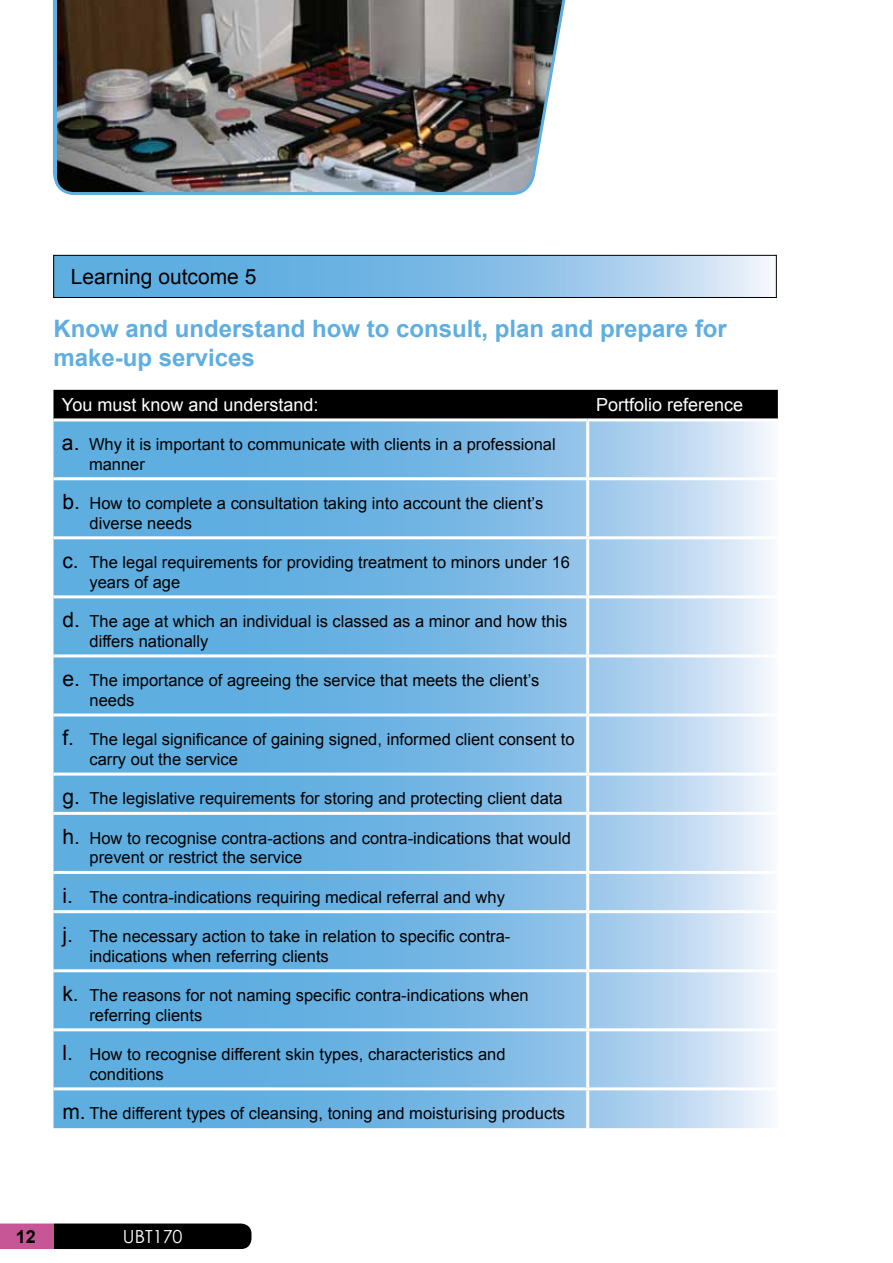
<style>
.page{position:relative;width:893px;height:1263px;background:#fff}
.page>*{position:absolute;margin:0;border:0;box-sizing:border-box;transform-origin:0 0}
.t1{font:700 24px/28.8px "Arial";color:#5eaee0}
.t2{font:21px "Arial";color:#000}
.t3{font:18px "Arial";color:#fff}
.t4{font:18px "Century Gothic";color:#fff}
.t5{font:700 18px "Arial";color:#000}
.t6{font:16.5px/19.8px "Arial";color:#000}
.s1{font-size:21px}
</style>
<div class="page">
<svg style="left:55px;top:257px;width:714px;height:39px;background:#85bee7"></svg>
<div style="left:53px;top:255px;width:723px;height:43px;border:1px solid #000"></div>
<div style="left:53px;top:390px;width:725px;height:28px;background:#000"></div>
<svg style="left:53px;top:421px;width:720px;height:707px;background:#83bde6"></svg>
<hr style="left:586px;top:421px;width:3px;height:56px;background:#fff">
<hr style="left:588px;top:477px;width:190px;height:3px;background:#fff">
<hr style="left:586px;top:480px;width:3px;height:56px;background:#fff">
<hr style="left:588px;top:536px;width:190px;height:3px;background:#fff">
<hr style="left:586px;top:539px;width:3px;height:56px;background:#fff">
<hr style="left:53px;top:595px;width:535px;height:3px;background:#fff">
<hr style="left:588px;top:595px;width:190px;height:3px;background:#fff">
<hr style="left:586px;top:598px;width:3px;height:56px;background:#fff">
<hr style="left:53px;top:654px;width:535px;height:3px;background:#fff">
<hr style="left:588px;top:654px;width:190px;height:3px;background:#fff">
<hr style="left:586px;top:657px;width:3px;height:56px;background:#fff">
<hr style="left:53px;top:713px;width:535px;height:3px;background:#fff">
<hr style="left:588px;top:713px;width:190px;height:3px;background:#fff">
<hr style="left:586px;top:716px;width:3px;height:56px;background:#fff">
<hr style="left:53px;top:772px;width:535px;height:3px;background:#fff">
<hr style="left:588px;top:772px;width:190px;height:3px;background:#fff">
<hr style="left:586px;top:775px;width:3px;height:37px;background:#fff">
<hr style="left:53px;top:812px;width:535px;height:3px;background:#fff">
<hr style="left:588px;top:812px;width:190px;height:3px;background:#fff">
<hr style="left:586px;top:815px;width:3px;height:56px;background:#fff">
<hr style="left:53px;top:871px;width:535px;height:3px;background:#fff">
<hr style="left:588px;top:871px;width:190px;height:3px;background:#fff">
<hr style="left:586px;top:874px;width:3px;height:36px;background:#fff">
<hr style="left:53px;top:910px;width:535px;height:3px;background:#fff">
<hr style="left:588px;top:910px;width:190px;height:3px;background:#fff">
<hr style="left:586px;top:913px;width:3px;height:56px;background:#fff">
<hr style="left:53px;top:969px;width:535px;height:3px;background:#fff">
<hr style="left:588px;top:969px;width:190px;height:3px;background:#fff">
<hr style="left:586px;top:972px;width:3px;height:56px;background:#fff">
<hr style="left:53px;top:1028px;width:535px;height:3px;background:#fff">
<hr style="left:588px;top:1028px;width:190px;height:3px;background:#fff">
<hr style="left:586px;top:1031px;width:3px;height:56px;background:#fff">
<hr style="left:53px;top:1087px;width:535px;height:3px;background:#fff">
<hr style="left:588px;top:1087px;width:190px;height:3px;background:#fff">
<hr style="left:586px;top:1090px;width:3px;height:38px;background:#fff">
<hr style="left:53px;top:477px;width:535px;height:3px;background:#fff">
<hr style="left:53px;top:536px;width:535px;height:3px;background:#fff">
<svg style="left:0;top:1223px;width:251px;height:26px;background:#301825"></svg>
<img style="left:53px;top:0;width:513px;height:195px">
<p class="t2" style="left:71px;top:263px;width:187px">Learning outcome 5</p>
<h1 class="t1" style="left:53px;top:315px;width:675px">Know and understand how to consult, plan and prepare for make-up services</h1>
<p class="t3" style="left:62px;top:393px;width:258px">You must know and understand:</p>
<p class="t3" style="left:596px;top:393px;width:149px">Portfolio reference</p>
<p class="t6" style="left:89px;top:435px;width:468px;text-indent:-27px"><span class="s1">a.</span> Why it is important to communicate with clients in a professional manner</p>
<p class="t6" style="left:89px;top:493px;width:455px;text-indent:-27px"><span class="s1">b.</span> How to complete a consultation taking into account the client’s diverse needs</p>
<p class="t6" style="left:89px;top:553px;width:482px;text-indent:-27px"><span class="s1">c.</span> The legal requirements for providing treatment to minors under 16 years of age</p>
<p class="t6" style="left:89px;top:612px;width:479px;text-indent:-27px"><span class="s1">d.</span> The age at which an individual is classed as a minor and how this differs nationally</p>
<p class="t6" style="left:89px;top:671px;width:452px;text-indent:-27px"><span class="s1">e.</span> The importance of agreeing the service that meets the client’s needs</p>
<p class="t6" style="left:89px;top:730px;width:487px;text-indent:-27px"><span class="s1">f.</span> The legal significance of gaining signed, informed client consent to carry out the service</p>
<p class="t6" style="left:62px;top:789px;width:502px"><span class="s1">g.</span> The legislative requirements for storing and protecting client data</p>
<p class="t6" style="left:89px;top:828px;width:483px;text-indent:-27px"><span class="s1">h.</span> How to recognise contra-actions and contra-indications that would prevent or restrict the service</p>
<p class="t6" style="left:62px;top:887px;width:444px"><span class="s1">i.</span> The contra-indications requiring medical referral and why</p>
<p class="t6" style="left:89px;top:926px;width:422px;text-indent:-27px"><span class="s1">j.</span> The necessary action to take in relation to specific contra&shy;indications when referring clients</p>
<p class="t6" style="left:89px;top:985px;width:441px;text-indent:-27px"><span class="s1">k.</span> The reasons for not naming specific contra-indications when referring clients</p>
<p class="t6" style="left:89px;top:1044px;width:418px;text-indent:-27px"><span class="s1">l.</span> How to recognise different skin types, characteristics and conditions</p>
<p class="t6" style="left:62px;top:1104px;width:504px"><span class="s1">m.</span> The different types of cleansing, toning and moisturising products</p>
<p class="t5" style="left:16px;top:1225px;width:22px">12</p>
<p class="t4" style="left:123px;top:1223px;width:61px">UBT170</p>
</div>
